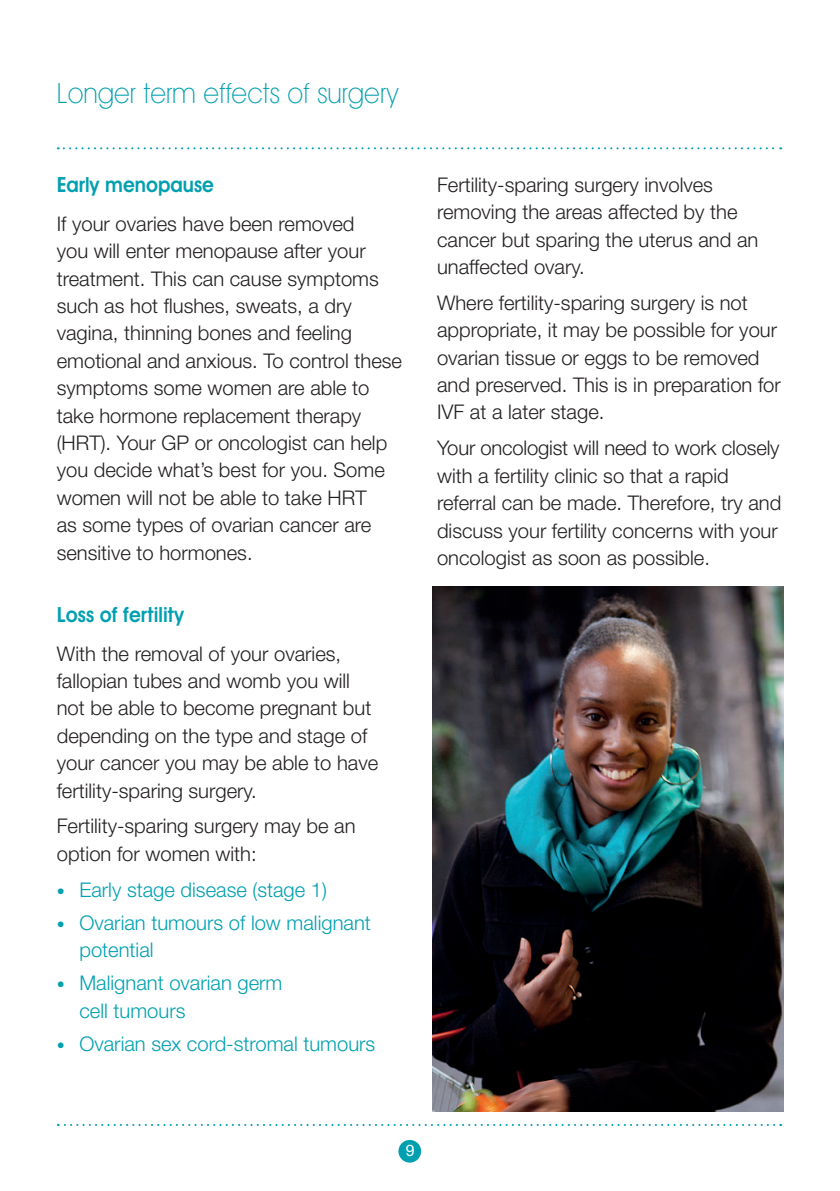
<style>
.page{position:relative;width:840px;height:1191px;background:#fff}
.page>*{position:absolute;margin:0;border:0;box-sizing:border-box;transform-origin:0 0}
.headings1{font:300 28px "Action";color:#00a0b0}
.sub_headings{font:700 21px "Action";color:#00a0b0}
.body_copy{font:300 20.2px/27.4px "Helvetica Neue";color:#231f20}
.body_indents{font:300 20.2px/27.4px "Helvetica Neue";color:#00a0b0}
.body_copy-2{font:16px "Helvetica Neue";color:#fff}
.s1{font-size:16px}
</style>
<div class="page">
<svg style="left:58px;top:1124px;width:711px;height:2px"></svg>
<div style="left:398px;top:1140px;width:23px;height:22px;background:#00a0b0;border-radius:50%"></div>
<svg style="left:58px;top:147px;width:722px;height:2px"></svg>
<img style="left:432px;top:587px;width:350px;height:524px">
<p class="headings1" style="left:57px;top:80px;width:343px">Longer term effects of surgery</p>
<p class="sub_headings" style="left:57px;top:175px;width:159px">Early menopause</p>
<p class="body_copy" style="left:57px;top:209px;width:347px">If your ovaries have been removed<br>you will enter menopause after your treatment. This can cause symptoms such as hot flushes, sweats, a dry vagina, thinning bones and feeling emotional and anxious. To control these symptoms some women are able to take hormone replacement therapy (HRT). Your GP or oncologist can help you decide what’s best for you. Some women will not be able to take HRT<br>as some types of ovarian cancer are sensitive to hormones.</p>
<p class="sub_headings" style="left:57px;top:605px;width:129px">Loss of fertility</p>
<p class="body_copy" style="left:57px;top:639px;width:323px">With the removal of your ovaries, fallopian tubes and womb you will not be able to become pregnant but depending on the type and stage of your cancer you may be able to have fertility-sparing surgery.</p>
<p class="body_copy" style="left:57px;top:812px;width:300px">Fertility-sparing surgery may be an option for women with:</p>
<p class="body_indents" style="left:57px;top:875px;width:272px"><span class="s1">•</span> Early stage disease (stage 1)</p>
<p class="body_indents" style="left:79px;top:908px;width:293px;text-indent:-23px"><span class="s1">•</span> Ovarian tumours of low malignant potential</p>
<p class="body_indents" style="left:79px;top:969px;width:204px;text-indent:-23px"><span class="s1">•</span> Malignant ovarian germ cell tumours</p>
<p class="body_indents" style="left:57px;top:1029px;width:320px"><span class="s1">•</span> Ovarian sex cord-stromal tumours</p>
<p class="body_copy" style="left:437px;top:170px;width:323px">Fertility-sparing surgery involves removing the areas affected by the cancer but sparing the uterus and an unaffected ovary.</p>
<p class="body_copy" style="left:437px;top:288px;width:345px">Where fertility-sparing surgery is not appropriate, it may be possible for your ovarian tissue or eggs to be removed and preserved. This is in preparation for IVF at a later stage.</p>
<p class="body_copy" style="left:437px;top:434px;width:345px">Your oncologist will need to work closely with a fertility clinic so that a rapid referral can be made. Therefore, try and discuss your fertility concerns with your oncologist as soon as possible.</p>
<p class="body_copy-2" style="left:405px;top:1141px;width:10px">9</p>
</div>
